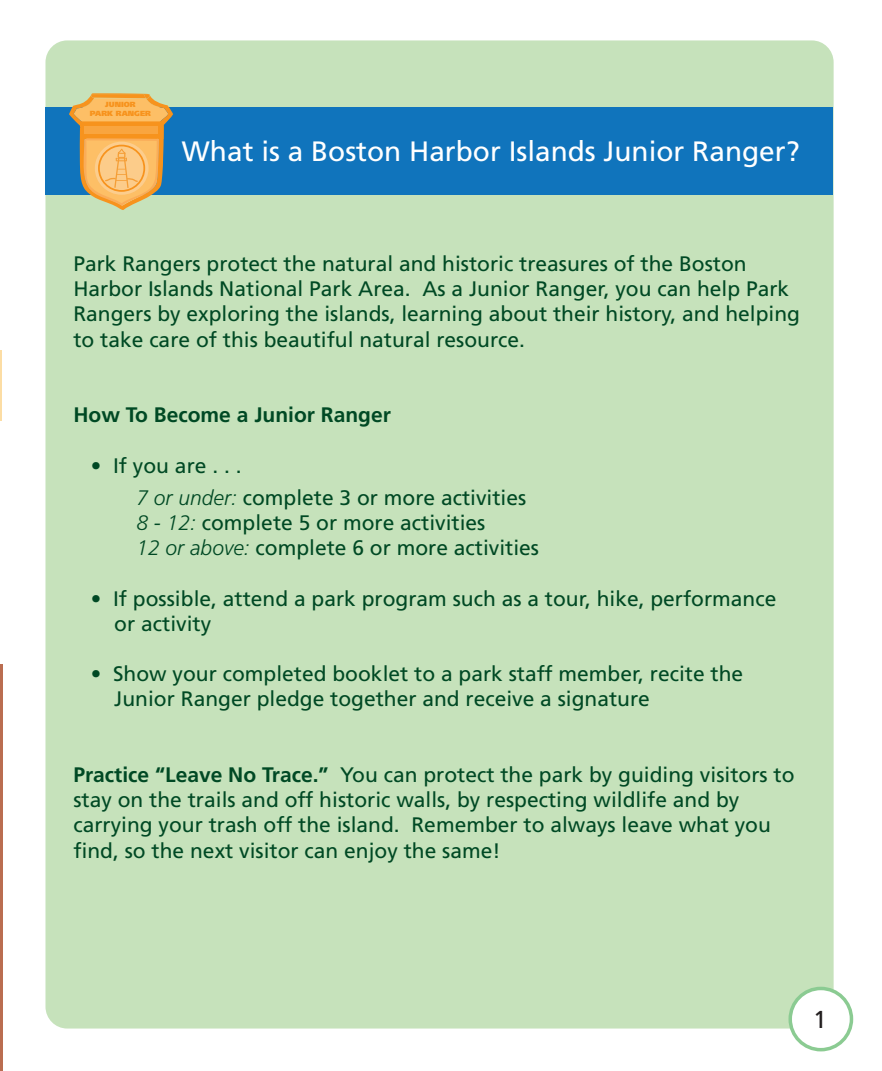
<style>
.page{position:relative;width:882px;height:1071px;background:#fff}
.page>*{position:absolute;margin:0;border:0;box-sizing:border-box;transform-origin:0 0}
.t1{font:28px "Frutiger LT Std";color:#fff}
.t2{font:24.5px "Frutiger LT Std";color:#231f20}
.t3{font:21px/25.2px "Frutiger LT Std";color:#004924}
.t4{font:700 21px "Frutiger LT Std";color:#004924}
.t5{font:900 7.35px/8.9px "Frutiger LT Std";color:#f7931d;text-align:center}
.s1{font-weight:300;font-style:italic}
.s2{font-weight:700}
</style>
<div class="page">
<hr style="left:0;top:350px;width:1px;height:71px;background:#fcdda4">
<hr style="left:0;top:664px;width:3px;height:407px;background:#ba6d50">
<div style="left:45px;top:40px;width:789px;height:989px;background:#c6e2bb;border-radius:22px"></div>
<div style="left:790px;top:988px;width:61px;height:62px;background:#fff;border-radius:50%"></div>
<div style="left:789px;top:987px;width:64px;height:64px;border:4px solid #8bcb92;border-radius:50%"></div>
<div style="left:45px;top:107px;width:788px;height:88px;background:#1074bc"></div>
<svg style="left:69px;top:93px;width:104px;height:117px"></svg>
<div style="left:84px;top:126px;width:74px;height:8px;background:#f9a53f"></div>
<p class="t5" style="left:90px;top:100px;width:62px">JUNIOR<br>PARK RANGER</p>
<h1 class="t1" style="left:182px;top:135px;width:619px">What is a Boston Harbor Islands Junior Ranger?</h1>
<p class="t3" style="left:73px;top:251px;width:728px">Park Rangers protect the natural and historic treasures of the Boston Harbor Islands National Park Area. As a Junior Ranger, you can help Park Rangers by exploring the islands, learning about their history, and helping to take care of this beautiful natural resource.</p>
<p class="t4" style="left:73px;top:403px;width:319px">How To Become a Junior Ranger</p>
<p class="t3" style="left:136px;top:449px;width:391px;line-height:32.2px;text-indent:-45px">• If you are . . .<br><span class="s1">7 or under:</span> complete 3 or more activities</p>
<p class="t3" style="left:136px;top:510px;width:404px"><span class="s1">8 - 12:</span> complete 5 or more activities<br><span class="s1">12 or above:</span> complete 6 or more activities</p>
<p class="t3" style="left:114px;top:586px;width:664px;text-indent:-23px">• If possible, attend a park program such as a tour, hike, performance or activity</p>
<p class="t3" style="left:114px;top:661px;width:631px;text-indent:-23px">• Show your completed booklet to a park staff member, recite the<br>Junior Ranger pledge together and receive a signature</p>
<p class="t3" style="left:73px;top:762px;width:723px"><span class="s2">Practice “Leave No Trace.”</span> You can protect the park by guiding visitors to stay on the trails and off historic walls, by respecting wildlife and by carrying your trash off the island. Remember to always leave what you find, so the next visitor can enjoy the same!</p>
<p class="t2" style="left:813px;top:1005px;width:15px">1</p>
</div>
